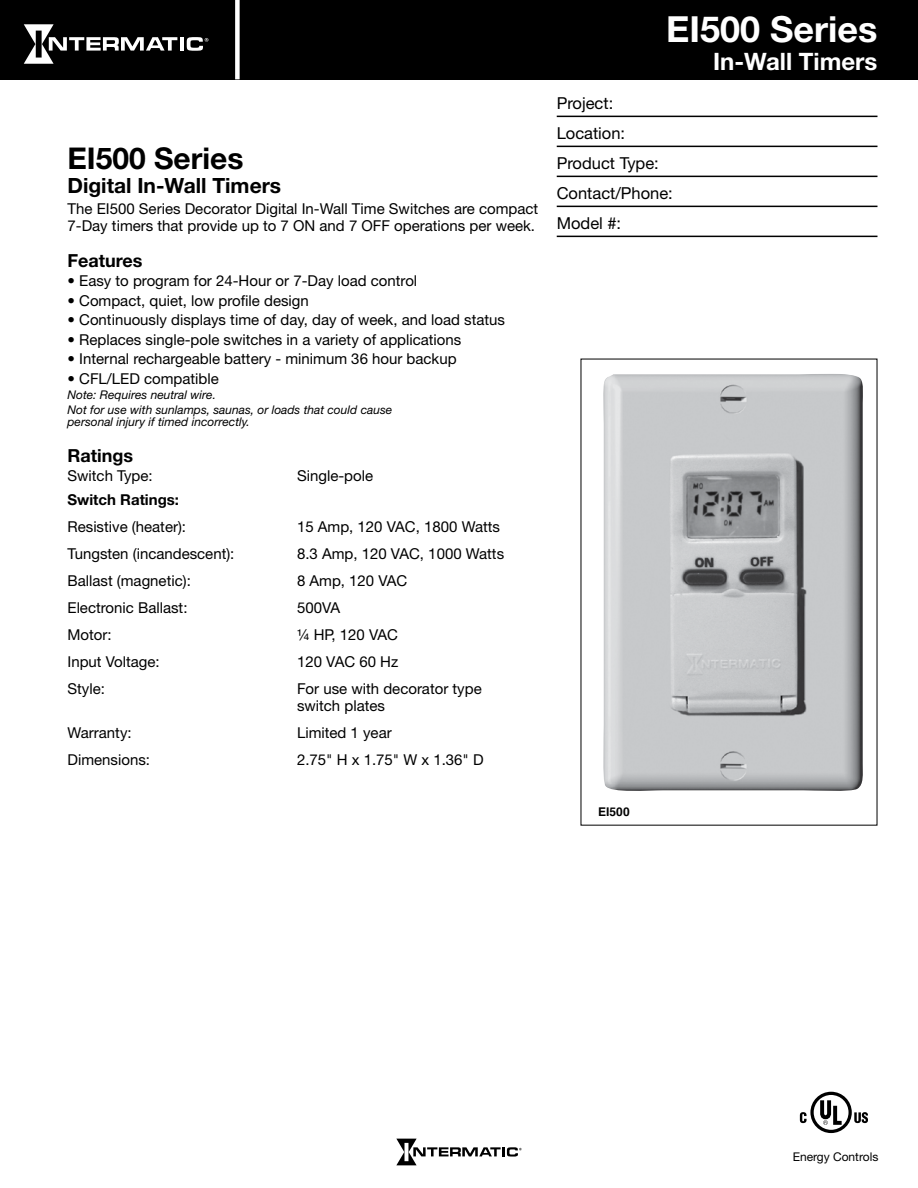
<style>
.page{position:relative;width:918px;height:1188px;background:#fff}
.page>*{position:absolute;margin:0;border:0;box-sizing:border-box;transform-origin:0 0}
.t1{font:700 36px "Helvetica Neue LT Std";color:#fff}
.t2{font:700 30px "Helvetica Neue LT Std";color:#000}
.t3{font:700 24px "Helvetica Neue LT Std";color:#fff}
.t4{font:700 21px "Helvetica Neue LT Std";color:#000}
.t5{font:700 18px "Helvetica Neue LT Std";color:#000}
.t6{font:16.5px/30px "Helvetica Neue LT Std";color:#000}
.t7{font:15px/16.5px "Helvetica Neue LT Std";color:#000}
.t8{font:700 15px "Helvetica Neue LT Std";color:#000}
.t9{font:italic 12px/15px "Helvetica Neue LT Std";color:#000}
.t10{font:12px "Helvetica Neue LT Std";color:#000}
.t11{font:700 12px "Helvetica";color:#000}
</style>
<div class="page">
<svg style="left:396px;top:1139px;width:126px;height:26px"></svg>
<div style="left:0;top:0;width:918px;height:80px;background:#000"></div>
<hr style="left:180px;top:37px;width:4px;height:14px;background:#fff">
<svg style="left:187px;top:37px;width:21px;height:14px"></svg>
<svg style="left:24px;top:24px;width:153px;height:40px"></svg>
<div style="left:235px;top:0;width:5px;height:79px;background:#fff"></div>
<hr style="left:557px;top:116px;width:321px;height:1px;background:#000">
<hr style="left:557px;top:146px;width:321px;height:1px;background:#000">
<hr style="left:557px;top:176px;width:321px;height:1px;background:#000">
<hr style="left:557px;top:206px;width:321px;height:1px;background:#000">
<hr style="left:557px;top:236px;width:321px;height:1px;background:#000">
<img style="left:603px;top:374px;width:260px;height:417px">
<div style="left:810px;top:1092px;width:42px;height:41px;border:3px solid #000;border-radius:50%"></div>
<svg style="left:818px;top:1096px;width:28px;height:31px"></svg>
<svg style="left:800px;top:1112px;width:7px;height:11px"></svg>
<svg style="left:854px;top:1112px;width:14px;height:11px"></svg>
<h2 class="t2" style="left:68px;top:140px;width:178px">EI500 Series</h2>
<h3 class="t4" style="left:68px;top:173px;width:215px">Digital In-Wall Timers</h3>
<p class="t7" style="left:68px;top:201px;width:472px">The EI500 Series Decorator Digital In-Wall Time Switches are compact<br>7-Day timers that provide up to 7 ON and 7 OFF operations per week.</p>
<p class="t5" style="left:68px;top:249px;width:77px">Features</p>
<p class="t7" style="left:68px;top:273px;width:351px">• Easy to program for 24-Hour or 7-Day load control</p>
<p class="t7" style="left:68px;top:292px;width:243px">• Compact, quiet, low profile design</p>
<p class="t7" style="left:68px;top:312px;width:439px">• Continuously displays time of day, day of week, and load status</p>
<p class="t7" style="left:68px;top:331px;width:395px">• Replaces single-pole switches in a variety of applications</p>
<p class="t7" style="left:68px;top:351px;width:391px">• Internal rechargeable battery - minimum 36 hour backup</p>
<p class="t7" style="left:68px;top:370px;width:153px">• CFL/LED compatible</p>
<p class="t9" style="left:68px;top:387px;width:326px">Note: Requires neutral wire.<br>Not for use with sunlamps, saunas, or loads that could cause</p>
<p class="t9" style="left:68px;top:414px;width:184px">personal injury if timed incorrectly.</p>
<p class="t5" style="left:68px;top:444px;width:67px">Ratings</p>
<p class="t7" style="left:68px;top:468px;width:87px">Switch Type:</p>
<p class="t7" style="left:297px;top:468px;width:78px">Single-pole</p>
<p class="t8" style="left:68px;top:491px;width:113px">Switch Ratings:</p>
<p class="t7" style="left:68px;top:519px;width:120px">Resistive (heater):</p>
<p class="t7" style="left:297px;top:519px;width:205px">15 Amp, 120 VAC, 1800 Watts</p>
<p class="t7" style="left:68px;top:546px;width:168px">Tungsten (incandescent):</p>
<p class="t7" style="left:297px;top:546px;width:209px">8.3 Amp, 120 VAC, 1000 Watts</p>
<p class="t7" style="left:68px;top:573px;width:125px">Ballast (magnetic):</p>
<p class="t7" style="left:297px;top:573px;width:112px">8 Amp, 120 VAC</p>
<p class="t7" style="left:68px;top:600px;width:122px">Electronic Ballast:</p>
<p class="t7" style="left:297px;top:600px;width:45px">500VA</p>
<p class="t7" style="left:68px;top:627px;width:46px">Motor:</p>
<p class="t7" style="left:297px;top:627px;width:103px">¼ HP, 120 VAC</p>
<p class="t7" style="left:68px;top:654px;width:94px">Input Voltage:</p>
<p class="t7" style="left:297px;top:654px;width:103px">120 VAC 60 Hz</p>
<p class="t7" style="left:68px;top:681px;width:39px">Style:</p>
<p class="t7" style="left:297px;top:681px;width:186px">For use with decorator type switch plates</p>
<p class="t7" style="left:68px;top:724px;width:66px">Warranty:</p>
<p class="t7" style="left:297px;top:724px;width:96px">Limited 1 year</p>
<p class="t7" style="left:68px;top:751px;width:84px">Dimensions:</p>
<p class="t7" style="left:297px;top:751px;width:188px">2.75" H x 1.75" W x 1.36" D</p>
<h1 class="t1" style="left:666px;top:7px;width:213px">EI500 Series</h1>
<p class="t6" style="left:557px;top:88px;width:118px">Project:<br>Location:<br>Product Type:<br>Contact/Phone:<br>Model #:</p>
<h3 class="t3" style="left:713px;top:46px;width:166px">In-Wall Timers</h3>
<p class="t11" style="left:598px;top:802px;width:33px">EI500</p>
<p class="t10" style="left:793px;top:1149px;width:87px">Energy Controls</p>
</div>
